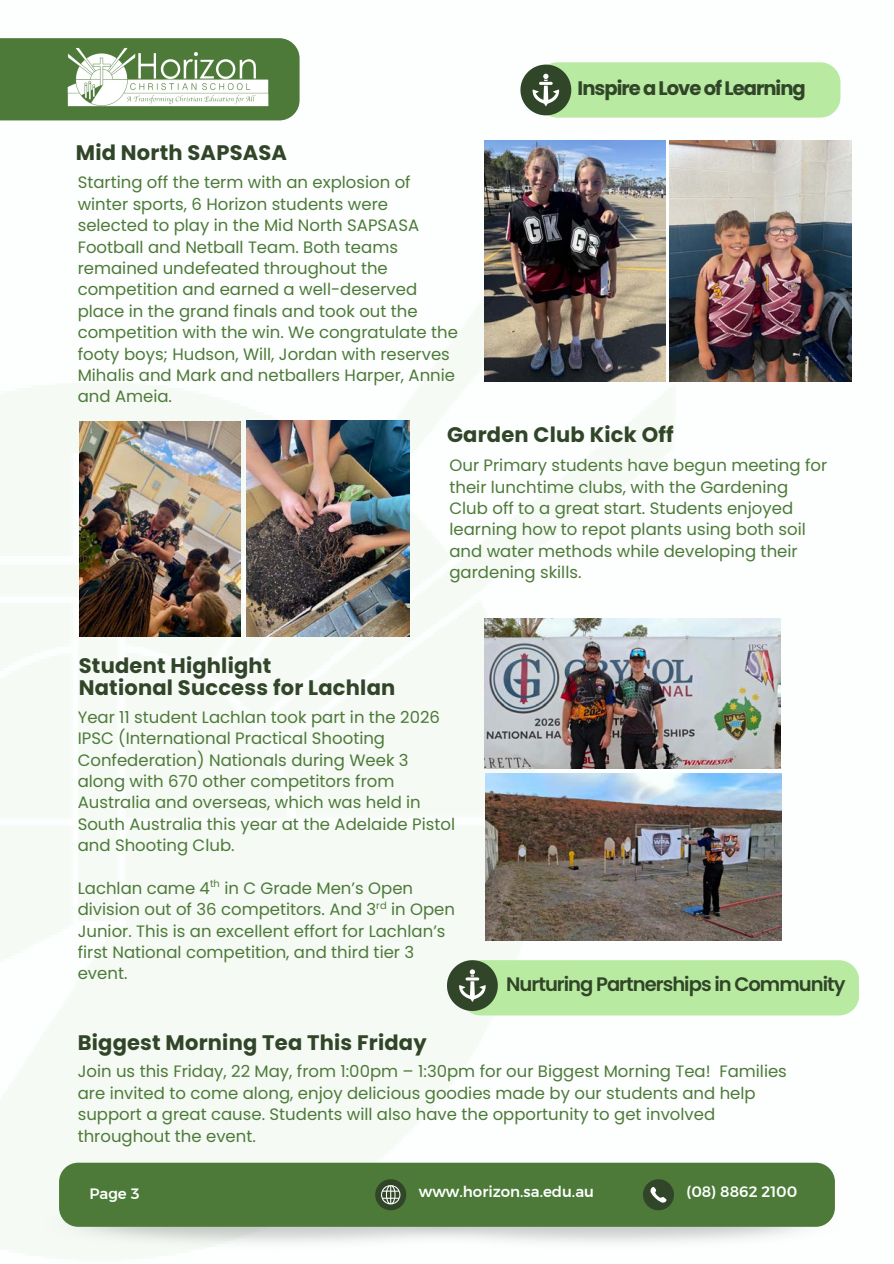
<style>
.page{position:relative;width:894px;height:1264px;background:#fff}
.page>*{position:absolute;margin:0;border:0;box-sizing:border-box;transform-origin:0 0}
.t1{font:700 21px/22.5px "Poppins";letter-spacing:.01em;color:#314528}
.t2{font:600 19.5px "Poppins";letter-spacing:-.05em;color:#314528}
.t3{font:700 19.5px "Poppins";letter-spacing:-.05em;color:#314528}
.t4{font:16.5px/21.5px "Poppins";color:#4d7a38}
.t5{font:15px "Kief Montaser Medium";color:#fcfffe}
.t6{font:9.9px "Poppins";color:#4d7a38}
</style>
<div class="page">
<img style="left:43px;top:1213px;width:335px;height:36px">
<img style="left:378px;top:1196px;width:457px;height:48px">
<div style="left:0;top:38px;width:299px;height:82px;background:#4d7a38"></div>
<div style="left:59px;top:1162px;width:775px;height:64px;background:#4d7a38"></div>
<svg style="left:375px;top:1179px;width:31px;height:31px"></svg>
<svg style="left:643px;top:1179px;width:30px;height:31px"></svg>
<img style="left:59px;top:38px;width:217px;height:69px">
<img style="left:485px;top:773px;width:296px;height:167px">
<img style="left:484px;top:618px;width:296px;height:150px">
<img style="left:79px;top:421px;width:161px;height:215px">
<img style="left:247px;top:421px;width:162px;height:216px">
<div style="left:460px;top:960px;width:398px;height:55px;background:#b8eba1"></div>
<svg style="left:447px;top:960px;width:50px;height:50px"></svg>
<hr style="left:465px;top:977px;width:14px;height:3px;background:#fff;border-radius:2px">
<img style="left:669px;top:141px;width:181px;height:241px">
<img style="left:484px;top:141px;width:181px;height:241px">
<div style="left:537px;top:62px;width:303px;height:56px;background:#b8eba1"></div>
<svg style="left:520px;top:65px;width:51px;height:50px"></svg>
<p class="t1" style="left:76px;top:142px;width:213px">Mid North SAPSASA</p>
<p class="t4" style="left:78px;top:172px;width:381px">Starting off the term with an explosion of winter sports, 6 Horizon students were selected to play in the Mid North SAPSASA Football and Netball Team. Both teams remained undefeated throughout the competition and earned a well-deserved place in the grand finals and took out the competition with the win. We congratulate the footy boys; Hudson, Will, Jordan with reserves Mihalis and Mark and netballers Harper, Annie and Ameia.</p>
<p class="t3" style="left:577px;top:75px;width:230px">Inspire a Love of Learning</p>
<p class="t1" style="left:447px;top:423px;width:228px">Garden Club Kick Off</p>
<p class="t1" style="left:79px;top:654px;width:318px">Student Highlight<br>National Success for Lachlan</p>
<p class="t4" style="left:449px;top:454px;width:379px">Our Primary students have begun meeting for their lunchtime clubs, with the Gardening Club off to a great start. Students enjoyed learning how to repot plants using both soil and water methods while developing their gardening skills.</p>
<p class="t4" style="left:78px;top:706px;width:379px">Year 11 student Lachlan took part in the 2026<br>IPSC (International Practical Shooting Confederation) Nationals during Week 3 along with 670 other competitors from Australia and overseas, which was held in South Australia this year at the Adelaide Pistol and Shooting Club.</p>
<p class="t4" style="left:78px;top:877px;width:379px">Lachlan came 4 in C Grade Men’s Open division out of 36 competitors. And 3 in Open Junior. This is an excellent effort for Lachlan’s first National competition, and third tier 3 event.</p>
<p class="t6" style="left:210px;top:876px;width:11px">th</p>
<p class="t6" style="left:376px;top:898px;width:12px">rd</p>
<p class="t1" style="left:78px;top:1031px;width:350px">Biggest Morning Tea This Friday</p>
<p class="t2" style="left:506px;top:970px;width:341px">Nurturing Partnerships in Community</p>
<p class="t4" style="left:78px;top:1060px;width:710px">Join us this Friday, 22 May, from 1:00pm – 1:30pm for our Biggest Morning Tea! Families are invited to come along, enjoy delicious goodies made by our students and help support a great cause. Students will also have the opportunity to get involved throughout the event.</p>
<p class="t5" style="left:89px;top:1184px;width:52px">Page 3</p>
<p class="t5" style="left:419px;top:1182px;width:177px">www.horizon.sa.edu.au</p>
<p class="t5" style="left:686px;top:1182px;width:112px">(08) 8862 2100</p>
</div>
